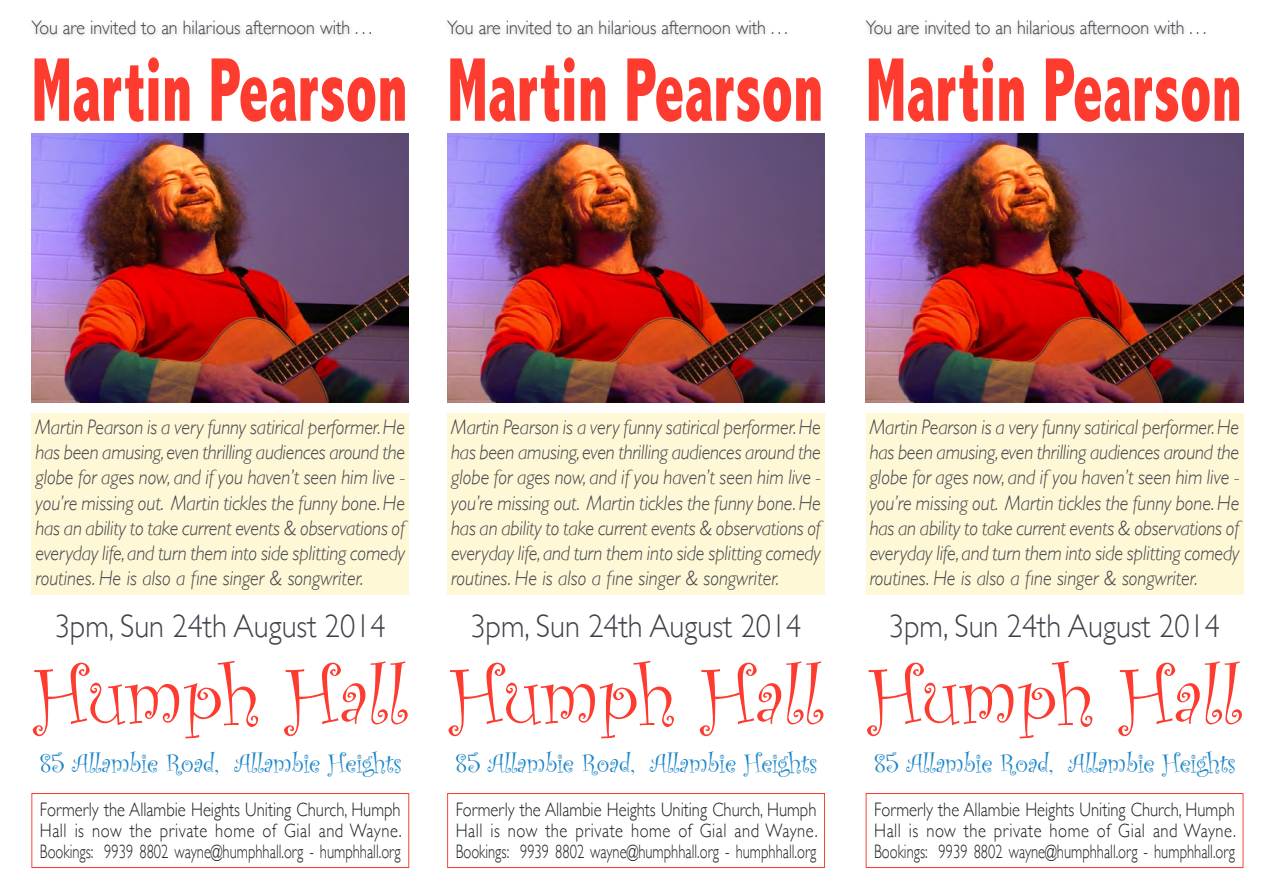
<style>
.page{position:relative;width:1263px;height:893px;background:#fff}
.page>*{position:absolute;margin:0;border:0;box-sizing:border-box;transform-origin:0 0}
.t1{font:800 condensed 91.5px "Abadi";color:#fd3c2f;scale:.7 1}
.t2{font:82.05px "Curlz";color:#fd3c2f}
.t3{font:300 33px "Gill Sans";color:#40424b;scale:.92 1}
.t4{font:27px "Curlz";letter-spacing:-.01em;color:#1b85c7}
.t5{font:italic 300 21px/25.2px "Gill Sans";color:#40424b;text-align:justify;scale:.92 1}
.t6{font:300 19.5px/21px "Gill Sans";color:#231f20;text-align:justify;scale:.85 1}
.t7{font:300 19.5px "Gill Sans";color:#40424b;scale:.92 1}
</style>
<div class="page">
<div style="left:28px;top:18px;width:348px;height:22px;background:#fafafa"></div>
<div style="left:31px;top:413px;width:378px;height:182px;background:#fff8d6"></div>
<img style="left:31px;top:133px;width:378px;height:270px">
<div style="left:32px;top:793px;width:377px;height:75px;border:1px solid #fd3c2f"></div>
<div style="left:444px;top:18px;width:347px;height:22px;background:#fafafa"></div>
<div style="left:447px;top:413px;width:378px;height:182px;background:#fff8d6"></div>
<img style="left:447px;top:133px;width:378px;height:270px">
<div style="left:447px;top:793px;width:378px;height:75px;border:1px solid #fd3c2f"></div>
<div style="left:862px;top:18px;width:348px;height:22px;background:#fafafa"></div>
<div style="left:866px;top:413px;width:377px;height:182px;background:#fff8d6"></div>
<img style="left:866px;top:133px;width:377px;height:270px">
<div style="left:866px;top:793px;width:377px;height:75px;border:1px solid #fd3c2f"></div>
<p class="t7" style="left:31px;top:13px;width:372px">You are invited to an hilarious afternoon with . . .</p>
<p class="t7" style="left:447px;top:13px;width:372px">You are invited to an hilarious afternoon with . . .</p>
<p class="t7" style="left:866px;top:13px;width:372px">You are invited to an hilarious afternoon with . . .</p>
<p class="t1" style="left:31px;top:37px;width:1133px">Martin Pearson Martin Pearson</p>
<p class="t1" style="left:866px;top:37px;width:539px">Martin Pearson</p>
<p class="t5" style="left:35px;top:414px;width:403px">Martin Pearson is a very funny satirical performer. He has been amusing, even thrilling audiences around the globe for ages now, and if you haven’t seen him live - you’re missing out. Martin tickles the funny bone. He has an ability to take current events &amp; observations of everyday life, and turn them into side splitting comedy routines. He is also a fine singer &amp; songwriter.</p>
<p class="t3" style="left:55px;top:600px;width:361px">3pm, Sun 24th August 2014</p>
<p class="t2" style="left:33px;top:638px;width:375px">Humph Hall</p>
<p class="t4" style="left:39px;top:744px;width:364px">85 Allambie Road, Allambie Heights</p>
<p class="t6" style="left:40px;top:798px;width:427px">Formerly the Allambie Heights Uniting Church, Humph Hall is now the private home of Gial and Wayne.<br>Bookings: 9939 8802 wayne@humphhall.org - humphhall.org</p>
<p class="t5" style="left:451px;top:414px;width:403px">Martin Pearson is a very funny satirical performer. He has been amusing, even thrilling audiences around the globe for ages now, and if you haven’t seen him live - you’re missing out. Martin tickles the funny bone. He has an ability to take current events &amp; observations of everyday life, and turn them into side splitting comedy routines. He is also a fine singer &amp; songwriter.</p>
<p class="t3" style="left:470px;top:600px;width:361px">3pm, Sun 24th August 2014</p>
<p class="t2" style="left:449px;top:638px;width:375px">Humph Hall</p>
<p class="t4" style="left:455px;top:744px;width:364px">85 Allambie Road, Allambie Heights</p>
<p class="t6" style="left:456px;top:798px;width:427px">Formerly the Allambie Heights Uniting Church, Humph Hall is now the private home of Gial and Wayne.<br>Bookings: 9939 8802 wayne@humphhall.org - humphhall.org</p>
<p class="t5" style="left:870px;top:414px;width:403px">Martin Pearson is a very funny satirical performer. He has been amusing, even thrilling audiences around the globe for ages now, and if you haven’t seen him live - you’re missing out. Martin tickles the funny bone. He has an ability to take current events &amp; observations of everyday life, and turn them into side splitting comedy routines. He is also a fine singer &amp; songwriter.</p>
<p class="t3" style="left:889px;top:600px;width:361px">3pm, Sun 24th August 2014</p>
<p class="t2" style="left:868px;top:638px;width:375px">Humph Hall</p>
<p class="t4" style="left:874px;top:744px;width:364px">85 Allambie Road, Allambie Heights</p>
<p class="t6" style="left:874px;top:798px;width:427px">Formerly the Allambie Heights Uniting Church, Humph Hall is now the private home of Gial and Wayne.<br>Bookings: 9939 8802 wayne@humphhall.org - humphhall.org</p>
</div>
